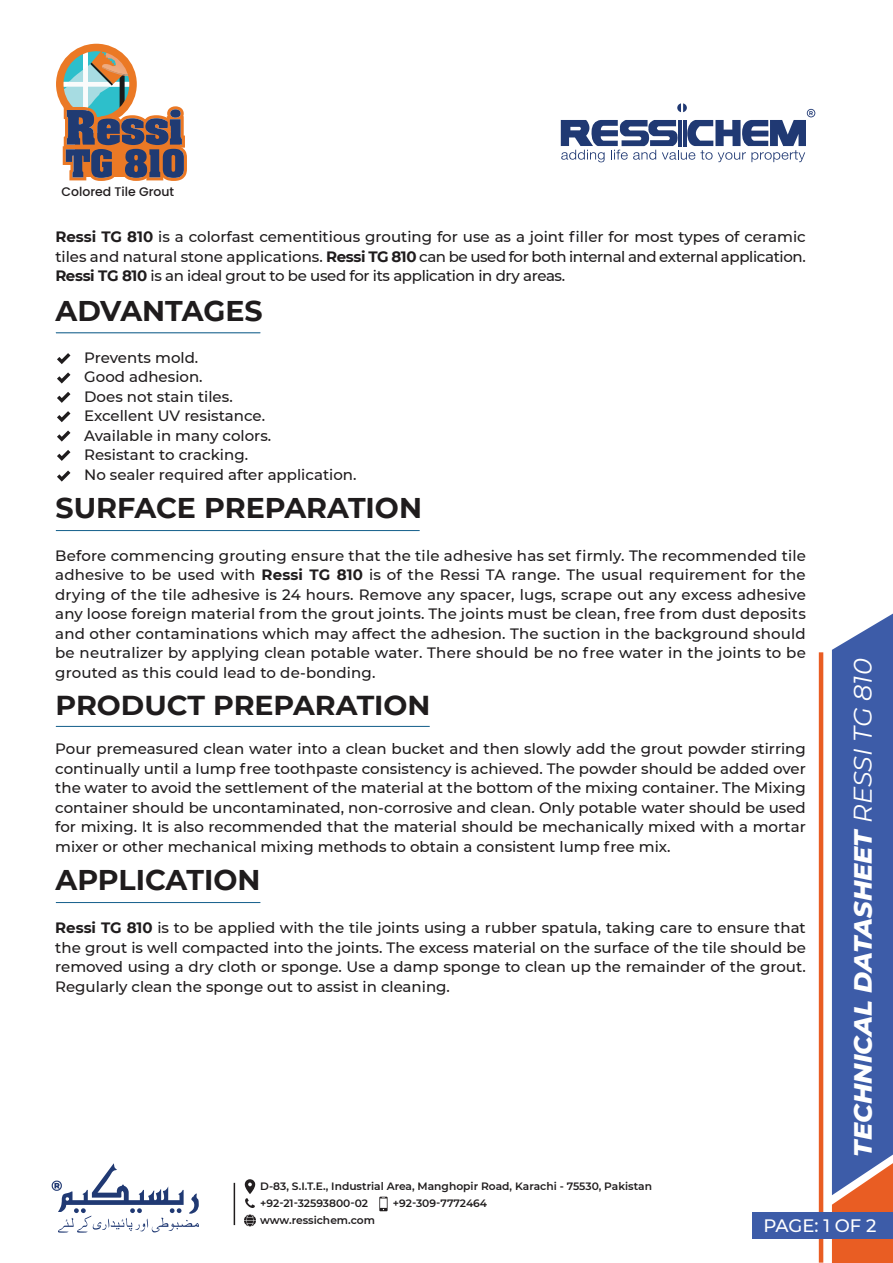
<style>
.page{position:relative;width:893px;height:1263px;background:#fff}
.page>*{position:absolute;margin:0;border:0;box-sizing:border-box;transform-origin:0 0}
.t1{font:700 28.5px "Montserrat";color:#1f1c1d}
.t2{font:700 27.3px "Montserrat";color:#1f1c1d;scale:1.04 1}
.t3{font:italic 800 25.5px "Montserrat";color:#fff}
.t4{font:500 18px "Montserrat";letter-spacing:-.005em;color:#fff}
.t5{font:500 15px/19.5px "Montserrat";color:#1f1c1d;text-align:justify}
.t6{font:500 12.45px "Poppins";color:#211d1e}
.t7{font:600 10.65px/16.6px "Montserrat";color:#1f1c1d}
.s1{font-weight:700}
.s2{font-weight:400}
</style>
<div class="page">
<hr style="left:819px;top:652px;width:4px;height:611px;background:#e95d23">
<svg style="left:832px;top:614px;width:61px;height:649px;background:#5363a0"></svg>
<div style="left:753px;top:1212px;width:140px;height:26px;background:#3d5ca8"></div>
<hr style="left:56px;top:332px;width:204px;height:1px;background:#16608c">
<hr style="left:56px;top:530px;width:364px;height:1px;background:#16608c">
<hr style="left:56px;top:726px;width:374px;height:1px;background:#16608c">
<hr style="left:56px;top:902px;width:204px;height:1px;background:#16608c">
<svg style="left:57px;top:353px;width:13px;height:11px"></svg>
<svg style="left:57px;top:372px;width:13px;height:11px"></svg>
<svg style="left:57px;top:392px;width:13px;height:11px"></svg>
<svg style="left:57px;top:411px;width:13px;height:11px"></svg>
<svg style="left:57px;top:430px;width:13px;height:12px"></svg>
<svg style="left:57px;top:450px;width:13px;height:11px"></svg>
<svg style="left:57px;top:470px;width:13px;height:12px"></svg>
<svg style="left:561px;top:103px;width:254px;height:59px"></svg>
<hr style="left:678px;top:120px;width:3px;height:26px;background:#203973">
<hr style="left:683px;top:120px;width:4px;height:26px;background:#203973">
<hr style="left:234px;top:1183px;width:1px;height:42px;background:#1f1c1d">
<svg style="left:244px;top:1214px;width:12px;height:12px"></svg>
<svg style="left:245px;top:1179px;width:10px;height:29px"></svg>
<svg style="left:52px;top:1163px;width:147px;height:69px"></svg>
<svg style="left:379px;top:1197px;width:9px;height:14px"></svg>
<div style="left:56px;top:44px;width:81px;height:80px;border:8px solid #eb7925;border-radius:50%"></div>
<svg style="left:60px;top:47px;width:127px;height:134px"></svg>
<p class="t6" style="left:62px;top:185px;width:114px">Colored Tile Grout</p>
<p class="t5" style="left:55px;top:227px;width:752px"><span class="s1">Ressi TG 810</span> is a colorfast cementitious grouting for use as a joint filler for most types of ceramic tiles and natural stone applications. <span class="s1">Ressi TG 810</span> can be used for both internal and external application.<br><span class="s1">Ressi TG 810</span> is an ideal grout to be used for its application in dry areas.</p>
<h1 class="t1" style="left:56px;top:290px;width:209px">ADVANTAGES</h1>
<p class="t5" style="left:84px;top:347px;width:274px;text-align:left">Prevents mold.<br>Good adhesion.<br>Does not stain tiles.<br>Excellent UV resistance.<br>Available in many colors.<br>Resistant to cracking.<br>No sealer required after application.</p>
<h1 class="t1" style="left:56px;top:488px;width:368px">SURFACE PREPARATION</h1>
<p class="t5" style="left:55px;top:545px;width:752px">Before commencing grouting ensure that the tile adhesive has set firmly. The recommended tile adhesive to be used with <span class="s1">Ressi TG 810</span> is of the Ressi TA range. The usual requirement for the drying of the tile adhesive is 24 hours. Remove any spacer, lugs, scrape out any excess adhesive any loose foreign material from the grout joints. The joints must be clean, free from dust deposits and other contaminations which may affect the adhesion. The suction in the background should be neutralizer by applying clean potable water. There should be no free water in the joints to be grouted as this could lead to de-bonding.</p>
<h2 class="t2" style="left:56px;top:685px;width:362px">PRODUCT PREPARATION</h2>
<p class="t5" style="left:55px;top:739px;width:752px">Pour premeasured clean water into a clean bucket and then slowly add the grout powder stirring continually until a lump free toothpaste consistency is achieved. The powder should be added over the water to avoid the settlement of the material at the bottom of the mixing container. The Mixing container should be uncontaminated, non-corrosive and clean. Only potable water should be used for mixing. It is also recommended that the material should be mechanically mixed with a mortar mixer or other mechanical mixing methods to obtain a consistent lump free mix.</p>
<h1 class="t1" style="left:56px;top:860px;width:206px">APPLICATION</h1>
<p class="t5" style="left:55px;top:917px;width:752px"><span class="s1">Ressi TG 810</span> is to be applied with the tile joints using a rubber spatula, taking care to ensure that the grout is well compacted into the joints. The excess material on the surface of the tile should be removed using a dry cloth or sponge. Use a damp sponge to clean up the remainder of the grout.<br>Regularly clean the sponge out to assist in cleaning.</p>
<h3 class="t3" style="left:844px;top:1156px;width:500px;rotate:-90deg">TECHNICAL DATASHEET <span class="s2">RESSI TG 810</span></h3>
<p class="t7" style="left:260px;top:1178px;width:393px">D-83, S.I.T.E., Industrial Area, Manghopir Road, Karachi - 75530, Pakistan +92-21-32593800-02<br>www.ressichem.com</p>
<p class="t7" style="left:393px;top:1194px;width:96px">+92-309-7772464</p>
<p class="t4" style="left:763px;top:1213px;width:115px">PAGE: 1 OF 2</p>
</div>
